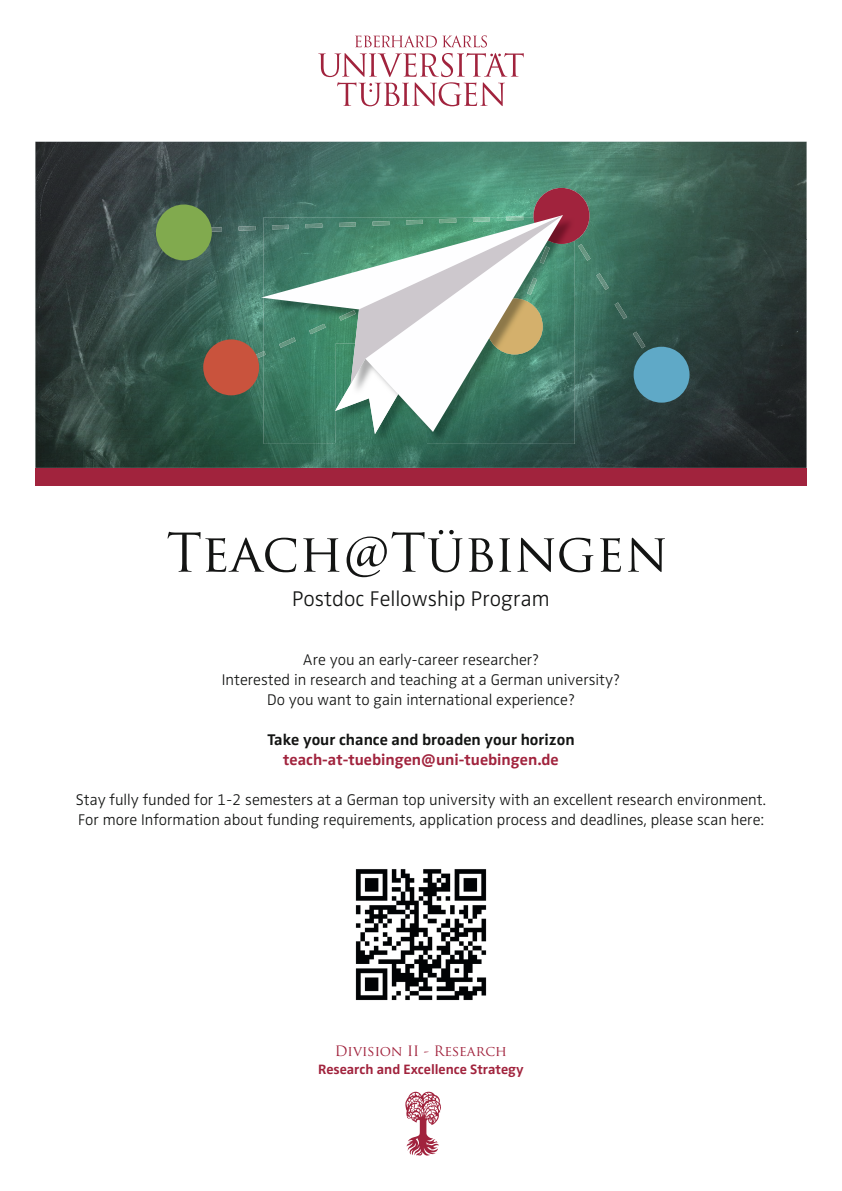
<style>
.page{position:relative;width:842px;height:1191px;background:#fff}
.page>*{position:absolute;margin:0;border:0;box-sizing:border-box;transform-origin:0 0}
.t1{font:52px "Trajan Pro";color:#131413}
.t2{font:300 22px "Zwo OT";color:#131413}
.t3{font:300 16px/20px "Zwo OT";color:#131413;text-align:center}
.t4{font:700 16px "Zwo OT";color:#131413}
.t5{font:700 16px "Zwo OT";color:#a1233d}
.t6{font:700 14px "Zwo OT";color:#a1233d}
.t7{font:14px "Trajan Pro";color:#a1233d}
</style>
<div class="page">
<svg style="left:318px;top:35px;width:206px;height:71px"></svg>
<svg style="left:405px;top:1091px;width:36px;height:64px"></svg>
<img style="left:35px;top:142px;width:245px;height:326px">
<img style="left:280px;top:142px;width:526px;height:97px">
<img style="left:562px;top:239px;width:244px;height:229px">
<img style="left:280px;top:444px;width:282px;height:24px">
<div style="left:35px;top:468px;width:771px;height:17px;background:#a1233d"></div>
<img style="left:578px;top:244px;width:86px;height:133px">
<img style="left:254px;top:351px;width:7px;height:24px">
<img style="left:207px;top:216px;width:54px;height:16px">
<img style="left:355px;top:869px;width:132px;height:132px">
<div style="left:156px;top:204px;width:56px;height:56px;background:#81aa4e;border-radius:50%"></div>
<div style="left:634px;top:347px;width:55px;height:56px;background:#5fa9c7;border-radius:50%"></div>
<div style="left:203px;top:339px;width:56px;height:56px;background:#c9533d;border-radius:50%"></div>
<div style="left:533px;top:188px;width:56px;height:56px;background:#a1233d;border-radius:50%"></div>
<img style="left:336px;top:434px;width:90px;height:11px">
<img style="left:563px;top:244px;width:12px;height:102px">
<img style="left:264px;top:432px;width:72px;height:12px">
<img style="left:426px;top:346px;width:149px;height:98px">
<img style="left:563px;top:221px;width:12px;height:23px">
<svg style="left:261px;top:215px;width:74px;height:217px"></svg>
<svg style="left:335px;top:215px;width:228px;height:219px"></svg>
<h1 class="t1" style="left:166px;top:519px;width:503px">Teach@Tübingen</h1>
<h2 class="t2" style="left:292px;top:585px;width:259px">Postdoc Fellowship Program</h2>
<p class="t3" style="left:222px;top:650px;width:400px">Are you an early-career researcher?<br>Interested in research and teaching at a German university?<br>Do you want to gain international experience?</p>
<p class="t4" style="left:267px;top:730px;width:309px">Take your chance and broaden your horizon</p>
<p class="t5" style="left:283px;top:750px;width:277px">teach-at-tuebingen@uni-tuebingen.de</p>
<p class="t3" style="left:76px;top:790px;width:692px;text-align:left">Stay fully funded for 1-2 semesters at a German top university with an excellent research environment.<br>For more Information about funding requirements, application process and deadlines, please scan here:</p>
<p class="t7" style="left:335px;top:1042px;width:174px">Division II - Research</p>
<p class="t6" style="left:318px;top:1061px;width:207px">Research and Excellence Strategy</p>
</div>
